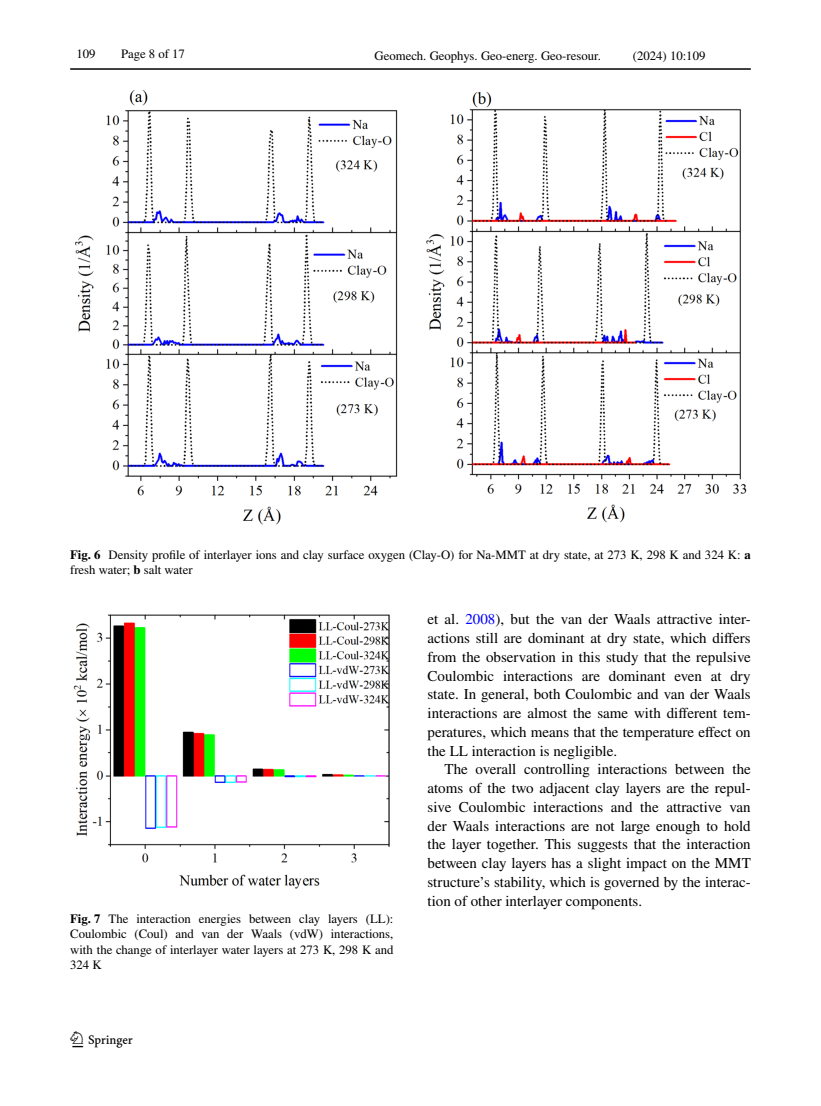
<style>
.page{position:relative;width:821px;height:1106px;background:#fff}
.page>*{position:absolute;margin:0;border:0;box-sizing:border-box;transform-origin:0 0}
.t1{font:22.5px "Springnew Regular 2";color:#000}
.t2{font:15px/18.8px "STIX";color:#000;text-align:justify}
.t3{font:12.75px/15px "STIX";color:#000}
.s1{font-weight:700}
.s2{color:#00f}
</style>
<div class="page">
<hr style="left:70px;top:68px;width:680px;height:2px;background:#000">
<img style="left:74px;top:90px;width:673px;height:434px">
<img style="left:74px;top:615px;width:316px;height:273px">
<p class="t3" style="left:77px;top:47px;width:21px">109</p>
<p class="t3" style="left:121px;top:47px;width:65px">Page 8 of 17</p>
<p class="t3" style="left:374px;top:49px;width:228px">Geomech. Geophys. Geo-energ. Geo-resour.</p>
<p class="t3" style="left:633px;top:49px;width:74px">(2024) 10:109</p>
<p class="t3" style="left:70px;top:548px;width:682px"><span class="s1">Fig. 6</span> Density profile of interlayer ions and clay surface oxygen (Clay-O) for Na-MMT at dry state, at 273 K, 298 K and 324 K: <span class="s1">a </span>fresh water; <span class="s1">b</span> salt water</p>
<p class="t3" style="left:70px;top:912px;width:325px;text-align:justify"><span class="s1">Fig. 7</span> The interaction energies between clay layers (LL):<br>Coulombic (Coul) and van der Waals (vdW) interactions, with the change of interlayer water layers at 273 K, 298 K and 324 K</p>
<h1 class="t1" style="left:72px;top:1031px;width:62px">1 3</h1>
<p class="t2" style="left:427px;top:611px;width:325px">et al. <span class="s2">2008</span>), but the van der Waals attractive inter&shy;actions still are dominant at dry state, which differs from the observation in this study that the repulsive Coulombic interactions are dominant even at dry state. In general, both Coulombic and van der Waals interactions are almost the same with different tem&shy;peratures, which means that the temperature effect on the LL interaction is negligible.</p>
<p class="t2" style="left:427px;top:761px;width:325px;text-indent:17px">The overall controlling interactions between the atoms of the two adjacent clay layers are the repul&shy;sive Coulombic interactions and the attractive van der Waals interactions are not large enough to hold the layer together. This suggests that the interaction between clay layers has a slight impact on the MMT structure’s stability, which is governed by the interac&shy;tion of other interlayer components.</p>
</div>
